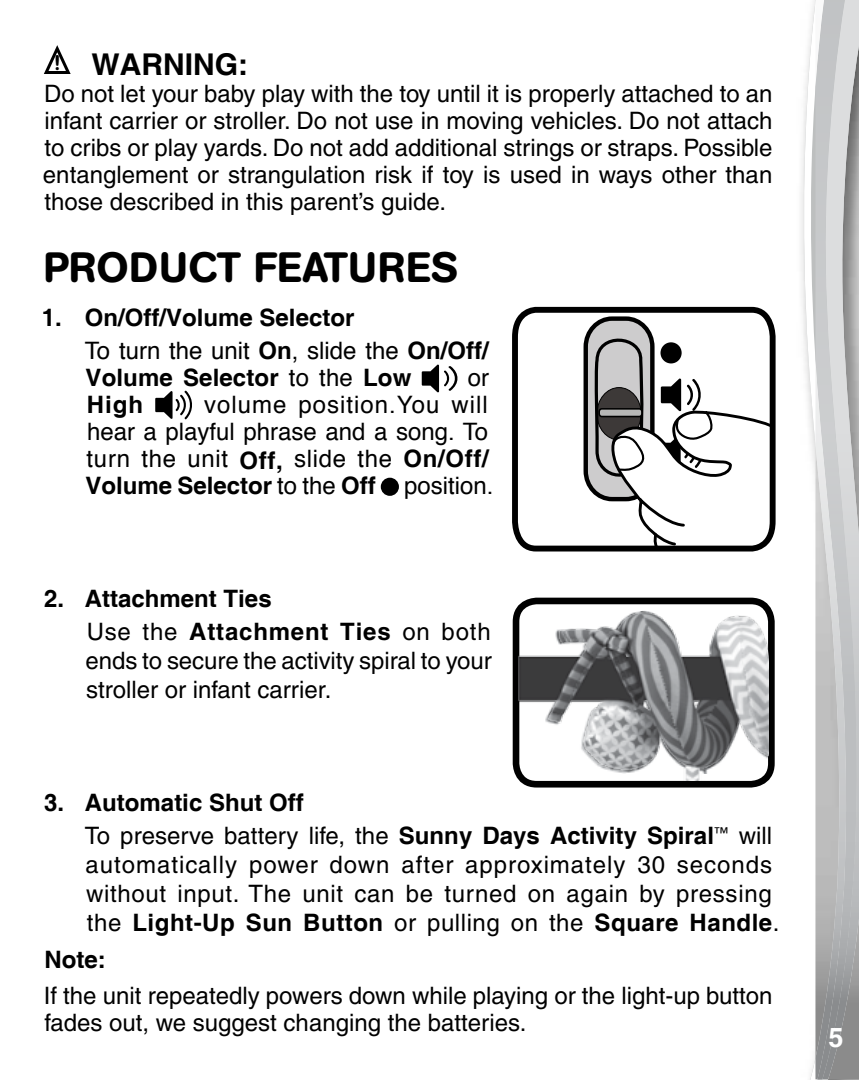
<style>
.page{position:relative;width:859px;height:1080px;background:#fff}
.page>*{position:absolute;margin:0;border:0;box-sizing:border-box;transform-origin:0 0}
.t1{font:500 42px "AG Book Rounded";letter-spacing:.02em;color:#000}
.t2{font:700 30px "Helvetica";color:#000}
.t3{font:700 27px "Helvetica";color:#fff}
.t4{font:500 24px/27px "Helvetica";color:#000}
.t5{font:700 24px/33px "Helvetica";color:#000}
.t6{font:500 24px/28.8px "Helvetica";letter-spacing:.035em;color:#000}
.t7{font:24px/27px "Helvetica";letter-spacing:.03em;color:#000}
.t8{font:500 21px "AG Book Rounded";color:#000}
.s1{font-weight:400}
.s2{font-weight:700}
.s3{font-weight:500}
.s4{font-style:inherit}
</style>
<div class="page">
<svg style="left:803px;top:0;width:12px;height:1080px"></svg>
<svg style="left:815px;top:1079px;width:13px;height:1px"></svg>
<img style="left:858px;top:0;width:1px;height:1079px">
<img style="left:848px;top:0;width:10px;height:1079px">
<img style="left:815px;top:0;width:33px;height:1079px">
<svg style="left:422px;top:364px;width:36px;height:29px"></svg>
<svg style="left:155px;top:390px;width:37px;height:30px"></svg>
<div style="left:381px;top:478px;width:18px;height:18px;background:#000;border-radius:50%"></div>
<svg style="left:44px;top:45px;width:27px;height:29px"></svg>
<svg style="left:512px;top:306px;width:264px;height:246px"></svg>
<div style="left:513px;top:598px;width:262px;height:190px;border:7px solid #000;border-radius:21px"></div>
<img style="left:519px;top:597px;width:250px;height:184px">
<p class="t2" style="left:91px;top:46px;width:158px">WARNING:</p>
<p class="t4" style="left:43px;top:80px;width:731px;text-align:justify">Do not let your baby play with the toy until it is properly attached to an infant carrier or stroller. Do not use in moving vehicles. Do not attach to cribs or play yards. Do not add additional strings or straps. Possible entanglement or strangulation risk if toy is used in ways other than those described in this parent’s guide.</p>
<h1 class="t1" style="left:44px;top:243px;width:416px">PRODUCT FEATURES</h1>
<p class="t5" style="left:85px;top:303px;width:405px;text-indent:-43px">1. On/Off/Volume Selector<br><span class="s1">To turn the unit</span> On<span class="s1">, slide the</span> On/Off/</p>
<p class="t5" style="left:86px;top:363px;width:327px">Volume Selector <span class="s1">to the</span> Low</p>
<p class="t7" style="left:468px;top:366px;width:23px">or</p>
<p class="t5" style="left:87px;top:390px;width:58px">High</p>
<p class="t8" style="left:54px;top:51px;width:7px">!</p>
<p class="t7" style="left:86px;top:393px;width:409px;text-indent:118px">volume position.You will hear a playful phrase and a song. To turn the unit <span class="s2">Off,</span> slide the <span class="s2">On/Off/ Volume Selector</span> to the <span class="s2">Off</span> position.</p>
<p class="t5" style="left:87px;top:583px;width:405px;text-indent:-42px">2. Attachment Ties<br><span class="s3">Use the</span> <span class="s4">Attachment Ties</span> <span class="s3">on both</span></p>
<p class="t4" style="left:86px;top:646px;width:408px;line-height:28.8px">ends to secure the activity spiral to your stroller or infant carrier.</p>
<p class="t5" style="left:85px;top:788px;width:689px;text-indent:-41px">3. Automatic Shut Off<br><span class="s3">To preserve battery life, the</span> Sunny Days Activity Spiral<sup>™</sup> <span class="s3">will</span></p>
<p class="t6" style="left:86px;top:850px;width:695px">automatically power down after approximately 30 seconds without input. The unit can be turned on again by pressing the <span class="s2">Light-Up Sun Button</span> or pulling on the <span class="s2">Square Handle</span>.</p>
<p class="t5" style="left:44px;top:944px;width:63px">Note:</p>
<p class="t4" style="left:44px;top:982px;width:730px">If the unit repeatedly powers down while playing or the light-up button fades out, we suggest changing the batteries.</p>
<p class="t3" style="left:828px;top:1021px;width:17px">5</p>
</div>
